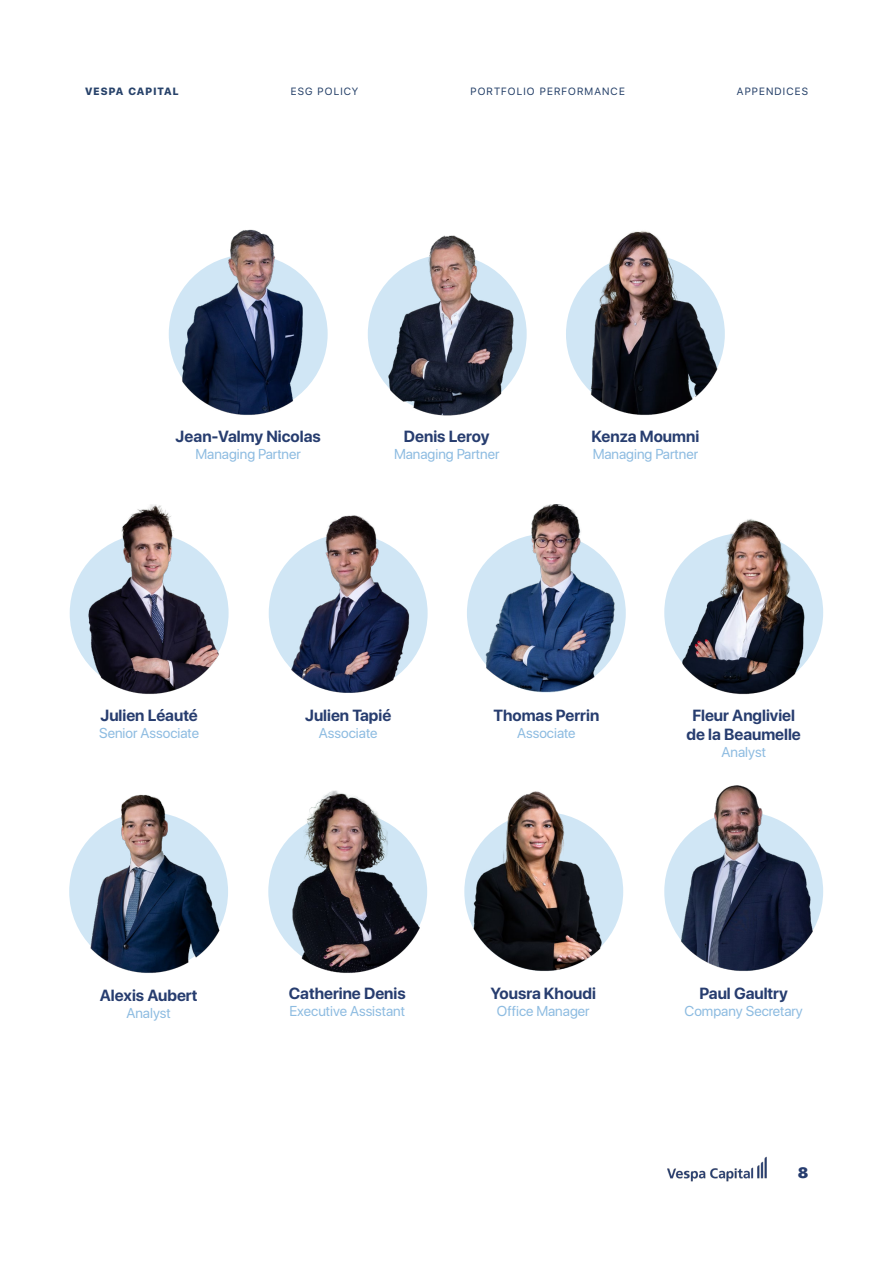
<style>
.page{position:relative;width:893px;height:1263px;background:#fff}
.page>*{position:absolute;margin:0;border:0;box-sizing:border-box;transform-origin:0 0}
.titre_A{font:700 16.05px "SF Pro Display";color:#273d6f}
.t1{font:900 15px "SF Pro Display";color:#273d6f}
.titre_A-2{font:14.25px "SF Pro Display";color:#8ebce1}
.titre_C{font:10.5px "SF Pro Display";letter-spacing:.11em;color:#27426a}
.titre_C-2{font:800 10.5px "SF Pro Display";letter-spacing:.11em;color:#27426a}
.s1{color:#fff}
.s2{font-weight:700;color:#fff}
</style>
<div class="page">
<img style="left:668px;top:1157px;width:99px;height:24px">
<img style="left:168px;top:229px;width:160px;height:186px">
<img style="left:566px;top:231px;width:159px;height:184px">
<img style="left:368px;top:235px;width:154px;height:181px">
<img style="left:70px;top:504px;width:159px;height:190px">
<img style="left:467px;top:504px;width:159px;height:189px">
<img style="left:268px;top:790px;width:159px;height:183px">
<img style="left:69px;top:794px;width:159px;height:179px">
<img style="left:268px;top:515px;width:159px;height:178px">
<img style="left:668px;top:519px;width:153px;height:176px">
<img style="left:664px;top:785px;width:159px;height:186px">
<img style="left:465px;top:791px;width:158px;height:180px">
<p class="titre_C-2" style="left:85px;top:85px;width:95px">VESPA<span class="s1">.</span>CAPITAL</p>
<p class="titre_C" style="left:291px;top:83px;width:69px">ESG<span class="s1">.</span>POLICY</p>
<p class="titre_C" style="left:470px;top:83px;width:156px">PORTFOLIO<span class="s2">.</span>PERFORMANCE</p>
<p class="titre_C" style="left:737px;top:83px;width:73px">APPENDICES</p>
<p class="titre_A" style="left:176px;top:427px;width:147px">Jean-Valmy Nicolas</p>
<p class="titre_A-2" style="left:196px;top:443px;width:107px">Managing Partner</p>
<p class="titre_A" style="left:404px;top:427px;width:87px">Denis Leroy</p>
<p class="titre_A-2" style="left:394px;top:443px;width:107px">Managing Partner</p>
<p class="titre_A" style="left:592px;top:427px;width:109px">Kenza Moumni</p>
<p class="titre_A-2" style="left:593px;top:443px;width:107px">Managing Partner</p>
<p class="titre_A" style="left:100px;top:706px;width:99px">Julien Léauté</p>
<p class="titre_A-2" style="left:99px;top:722px;width:101px">Senior Associate</p>
<p class="titre_A" style="left:305px;top:706px;width:88px">Julien Tapié</p>
<p class="titre_A-2" style="left:319px;top:722px;width:60px">Associate</p>
<p class="titre_A" style="left:493px;top:706px;width:107px">Thomas Perrin</p>
<p class="titre_A-2" style="left:517px;top:722px;width:60px">Associate</p>
<p class="titre_A" style="left:692px;top:706px;width:104px">Fleur Angliviel</p>
<p class="titre_A" style="left:686px;top:725px;width:116px">de la Beaumelle</p>
<p class="titre_A-2" style="left:721px;top:741px;width:46px">Analyst</p>
<p class="titre_A" style="left:100px;top:985px;width:99px">Alexis Aubert</p>
<p class="titre_A-2" style="left:126px;top:1001px;width:46px">Analyst</p>
<p class="titre_A" style="left:289px;top:984px;width:118px">Catherine Denis</p>
<p class="titre_A-2" style="left:289px;top:1000px;width:117px">Executive Assistant</p>
<p class="titre_A" style="left:491px;top:984px;width:107px">Yousra Khoudi</p>
<p class="titre_A-2" style="left:497px;top:1000px;width:94px">Office Manager</p>
<p class="titre_A" style="left:699px;top:984px;width:90px">Paul Gaultry</p>
<p class="titre_A-2" style="left:685px;top:1000px;width:120px">Company Secretary</p>
<p class="t1" style="left:798px;top:1164px;width:12px">8</p>
</div>
